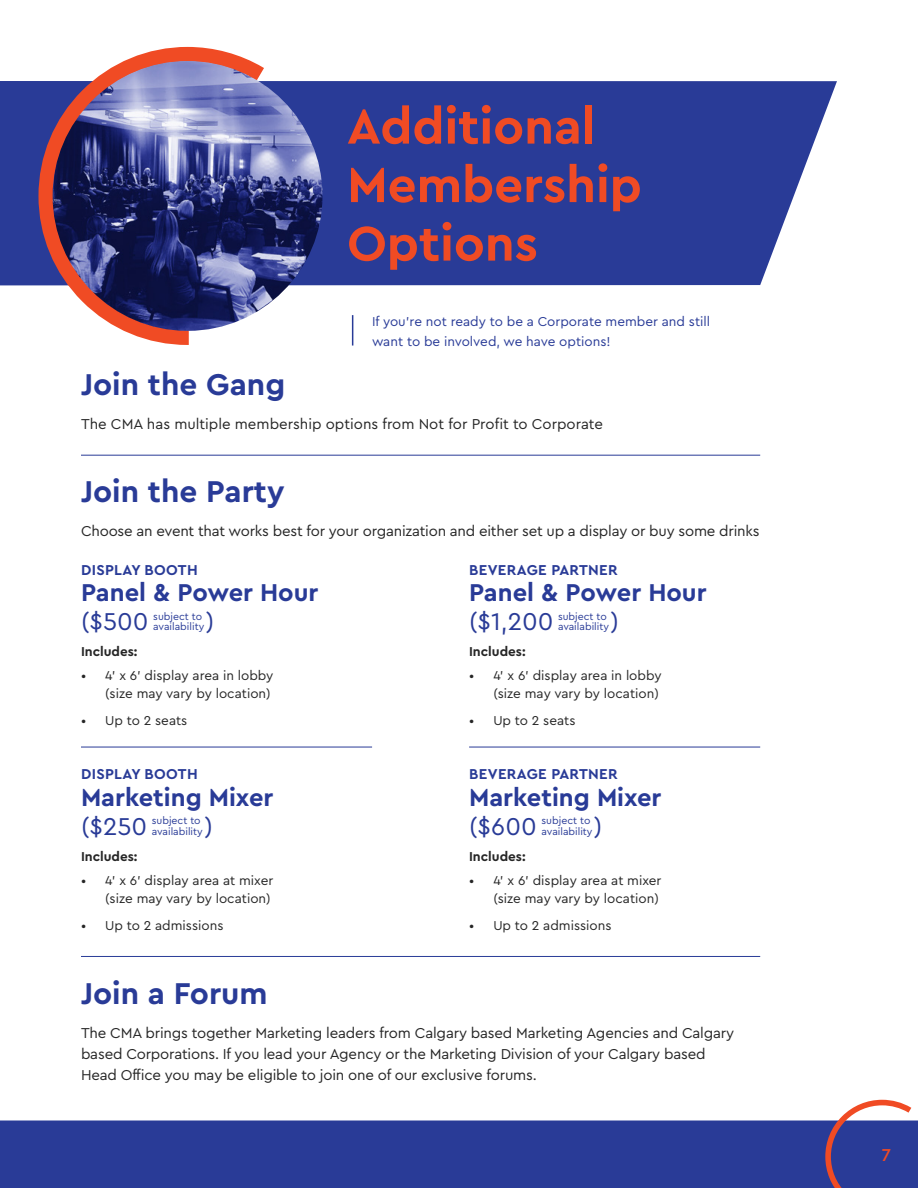
<style>
.page{position:relative;width:918px;height:1188px;background:#fff}
.page>*{position:absolute;margin:0;border:0;box-sizing:border-box;transform-origin:0 0}
.t1{font:700 51px/58.5px "Cera PRO";color:#f04b24}
.t2{font:700 31.5px "Cera PRO";color:#293b97}
.t3{font:700 25.5px "Cera PRO";color:#293b97}
.t4{font:25.5px "Cera PRO";color:#293b97}
.t5{font:500 18px "Cera Pro";color:#f04b24}
.t6{font:15px/21px "Cera PRO";letter-spacing:-.01em;color:#262626}
.t7{font:700 15px "Cera PRO";letter-spacing:.02em;color:#293b97}
.t8{font:13.5px/18px "Cera PRO";color:#262626;text-align:right}
.t9{font:13.5px/19.5px "Cera PRO";color:#293b97}
.t10{font:700 13.5px "Cera PRO";color:#262626}
.t11{font:10.5px/10.5px "Cera PRO";color:#293b97}
</style>
<div class="page">
<div style="left:0;top:1120px;width:918px;height:68px;background:#293b97"></div>
<svg style="left:825px;top:1100px;width:86px;height:88px"></svg>
<hr style="left:81px;top:747px;width:291px;height:1px;background:#293b97">
<hr style="left:469px;top:747px;width:291px;height:1px;background:#293b97">
<hr style="left:81px;top:455px;width:679px;height:1px;background:#293b97">
<svg style="left:0;top:81px;width:837px;height:204px;fill:#293b97"></svg>
<svg style="left:38px;top:47px;width:226px;height:298px"></svg>
<img style="left:53px;top:61px;width:269px;height:270px;border-radius:135px">
<hr style="left:352px;top:315px;width:1px;height:31px;background:#293b97">
<hr style="left:81px;top:956px;width:679px;height:1px;background:#293b97">
<h1 class="t1" style="left:347px;top:95px;width:296px">Additional<br>Membership<br>Options</h1>
<p class="t9" style="left:372px;top:311px;width:340px">If you’re not ready to be a Corporate member and still want to be involved, we have options!</p>
<h2 class="t2" style="left:81px;top:363px;width:206px">Join the Gang</h2>
<p class="t6" style="left:81px;top:413px;width:524px">The CMA has multiple membership options from Not for Profit to Corporate</p>
<h2 class="t2" style="left:81px;top:471px;width:205px">Join the Party</h2>
<p class="t6" style="left:81px;top:520px;width:680px">Choose an event that works best for your organization and either set up a display or buy some drinks</p>
<p class="t7" style="left:81px;top:560px;width:118px">DISPLAY BOOTH</p>
<p class="t7" style="left:469px;top:560px;width:150px">BEVERAGE PARTNER</p>
<h3 class="t3" style="left:81px;top:576px;width:239px">Panel &amp; Power Hour</h3>
<h3 class="t4" style="left:81px;top:604px;width:69px">($500</h3>
<h3 class="t4" style="left:206px;top:604px;width:10px">)</h3>
<p class="t10" style="left:81px;top:642px;width:58px">Includes:</p>
<p class="t8" style="left:81px;top:666px;width:194px">• 4’ x 6’ display area in lobby (size may vary by location)</p>
<p class="t8" style="left:81px;top:711px;width:108px">• Up to 2 seats</p>
<h3 class="t3" style="left:469px;top:576px;width:239px">Panel &amp; Power Hour</h3>
<h3 class="t4" style="left:469px;top:604px;width:86px">($1,200</h3>
<h3 class="t4" style="left:611px;top:604px;width:10px">)</h3>
<p class="t10" style="left:469px;top:642px;width:58px">Includes:</p>
<p class="t8" style="left:469px;top:666px;width:194px">• 4’ x 6’ display area in lobby (size may vary by location)</p>
<p class="t8" style="left:469px;top:711px;width:108px">• Up to 2 seats</p>
<p class="t11" style="left:153px;top:610px;width:53px">subject to availability</p>
<p class="t11" style="left:558px;top:610px;width:53px">subject to availability</p>
<p class="t7" style="left:81px;top:764px;width:118px">DISPLAY BOOTH</p>
<p class="t7" style="left:469px;top:764px;width:150px">BEVERAGE PARTNER</p>
<h3 class="t3" style="left:81px;top:781px;width:194px">Marketing Mixer</h3>
<h3 class="t4" style="left:81px;top:809px;width:68px">($250</h3>
<h3 class="t4" style="left:204px;top:809px;width:10px">)</h3>
<p class="t10" style="left:81px;top:847px;width:58px">Includes:</p>
<p class="t8" style="left:81px;top:871px;width:194px">• 4’ x 6’ display area at mixer (size may vary by location)</p>
<p class="t8" style="left:81px;top:916px;width:144px">• Up to 2 admissions</p>
<h3 class="t3" style="left:469px;top:781px;width:194px">Marketing Mixer</h3>
<h3 class="t4" style="left:469px;top:809px;width:69px">($600</h3>
<h3 class="t4" style="left:594px;top:809px;width:10px">)</h3>
<p class="t10" style="left:469px;top:847px;width:58px">Includes:</p>
<p class="t8" style="left:469px;top:871px;width:194px">• 4’ x 6’ display area at mixer (size may vary by location)</p>
<p class="t8" style="left:469px;top:916px;width:144px">• Up to 2 admissions</p>
<p class="t11" style="left:152px;top:815px;width:53px">subject to availability</p>
<p class="t11" style="left:542px;top:815px;width:53px">subject to availability</p>
<h2 class="t2" style="left:81px;top:972px;width:188px">Join a Forum</h2>
<p class="t6" style="left:81px;top:1021px;width:655px">The CMA brings together Marketing leaders from Calgary based Marketing Agencies and Calgary based Corporations. If you lead your Agency or the Marketing Division of your Calgary based<br>Head Office you may be eligible to join one of our exclusive forums.</p>
<p class="t5" style="left:882px;top:1143px;width:11px">7</p>
</div>
